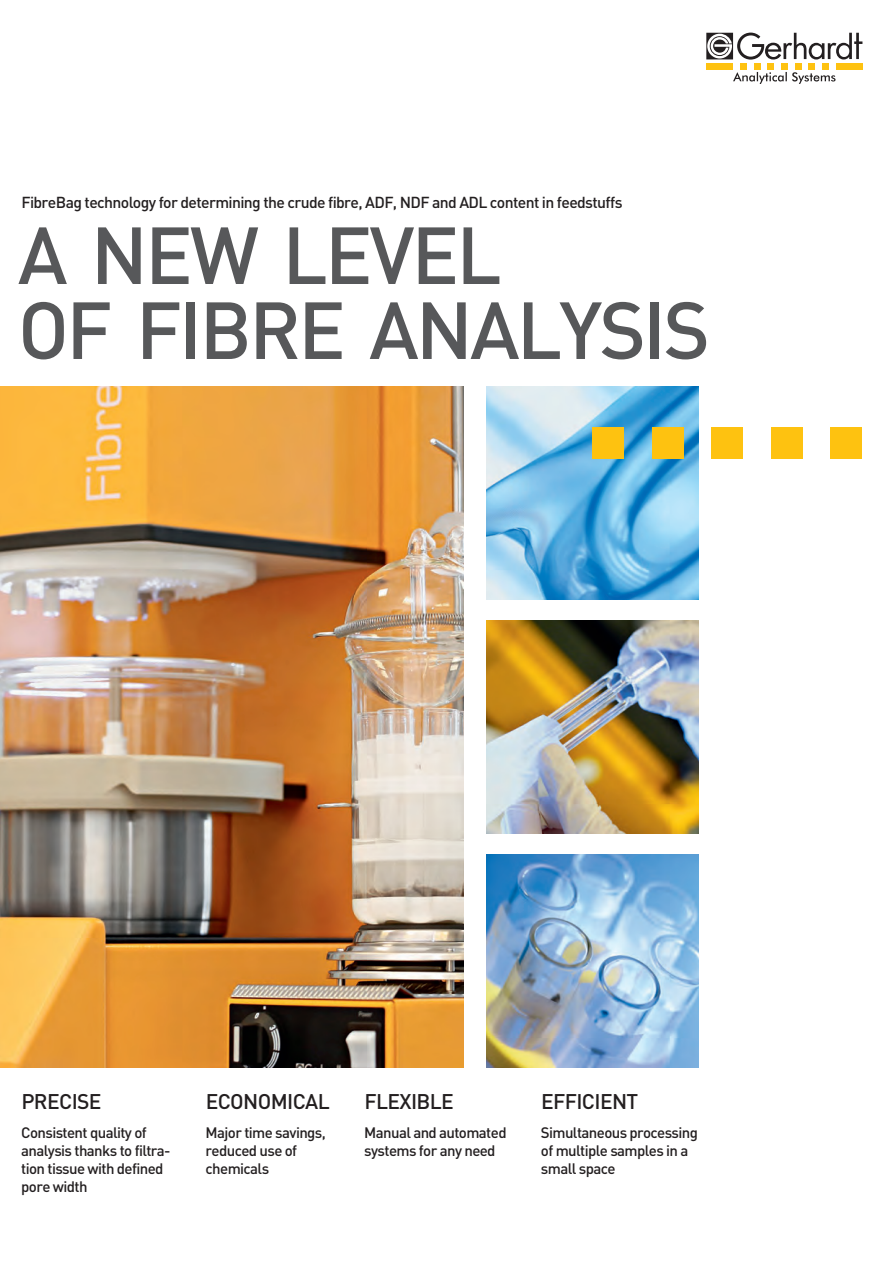
<style>
.page{position:relative;width:893px;height:1263px;background:#fff}
.page>*{position:absolute;margin:0;border:0;box-sizing:border-box;transform-origin:0 0}
.t1{font:500 79.5px/75px "DINOT";letter-spacing:-.04em;color:#57585a}
.t2{font:500 21px "DINOT";letter-spacing:-.03em;color:#231f20}
.t3{font:500 15.75px "DINOT";letter-spacing:-.04em;color:#231f20}
.t4{font:500 15px/18px "DINOT";letter-spacing:-.04em;color:#231f20}
</style>
<div class="page">
<svg style="left:706px;top:33px;width:156px;height:27px"></svg>
<div style="left:740px;top:63px;width:7px;height:7px;background:#fec210"></div>
<div style="left:754px;top:63px;width:6px;height:7px;background:#fec210"></div>
<div style="left:767px;top:63px;width:7px;height:7px;background:#fec210"></div>
<div style="left:781px;top:63px;width:7px;height:7px;background:#fec210"></div>
<div style="left:795px;top:63px;width:6px;height:7px;background:#fec210"></div>
<div style="left:808px;top:63px;width:7px;height:7px;background:#fec210"></div>
<div style="left:822px;top:63px;width:7px;height:7px;background:#fec210"></div>
<div style="left:836px;top:63px;width:26px;height:7px;background:#fec210"></div>
<div style="left:706px;top:63px;width:27px;height:7px;background:#fec210"></div>
<svg style="left:733px;top:72px;width:102px;height:12px"></svg>
<img style="left:0;top:387px;width:463px;height:680px">
<img style="left:487px;top:855px;width:211px;height:212px">
<img style="left:487px;top:387px;width:211px;height:213px">
<img style="left:487px;top:621px;width:211px;height:212px">
<div style="left:592px;top:427px;width:32px;height:32px;background:#fec210"></div>
<div style="left:652px;top:427px;width:32px;height:32px;background:#fec210"></div>
<div style="left:711px;top:427px;width:32px;height:32px;background:#fec210"></div>
<div style="left:771px;top:427px;width:32px;height:32px;background:#fec210"></div>
<div style="left:830px;top:427px;width:32px;height:32px;background:#fec210"></div>
<p class="t3" style="left:21px;top:192px;width:603px">FibreBag technology for determining the crude fibre, ADF, NDF and ADL content in feedstuffs</p>
<h1 class="t1" style="left:18px;top:216px;width:694px">A NEW LEVEL<br>OF FIBRE ANALYSIS</h1>
<h2 class="t2" style="left:21px;top:1088px;width:82px">PRECISE</h2>
<p class="t4" style="left:21px;top:1123px;width:151px">Consistent quality of analysis thanks to filtra&shy;tion tissue with defined pore width</p>
<h2 class="t2" style="left:206px;top:1088px;width:126px">ECONOMICAL</h2>
<p class="t4" style="left:206px;top:1123px;width:122px">Major time savings, reduced use of chemicals</p>
<h2 class="t2" style="left:364px;top:1088px;width:91px">FLEXIBLE</h2>
<p class="t4" style="left:364px;top:1123px;width:144px">Manual and automated systems for any need</p>
<h2 class="t2" style="left:541px;top:1088px;width:99px">EFFICIENT</h2>
<p class="t4" style="left:541px;top:1123px;width:159px">Simultaneous processing of multiple samples in a small space</p>
</div>
